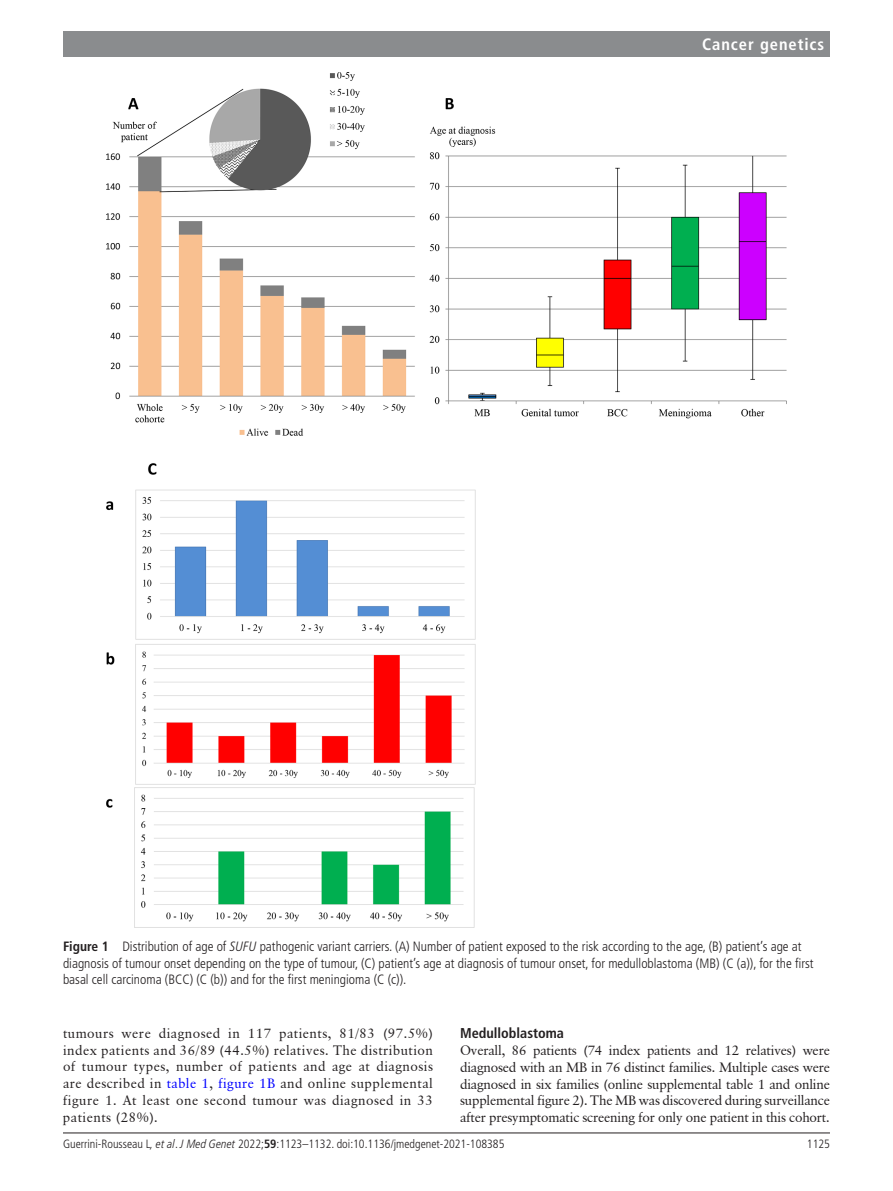
<style>
.page{position:relative;width:893px;height:1191px;background:#fff}
.page>*{position:absolute;margin:0;border:0;box-sizing:border-box;transform-origin:0 0}
.t1{font:700 condensed 16.5px "Frutiger LT Pro";letter-spacing:.055em;color:#fff}
.t2{font:700 condensed 14.25px "Frutiger LT Pro";color:#231f20}
.t3{font:13.5px/16.8px "Classical Garamond BT";color:#231f20;text-align:justify}
.t4{font:300 condensed 13.5px/16.5px "Frutiger LT Pro";color:#231f20}
.t5{font:300 condensed 12px "Frutiger LT Pro";color:#231f20}
.s1{font-weight:700}
.s2{font-style:italic}
.s3{color:#00f}
</style>
<div class="page">
<hr style="left:63px;top:1132px;width:767px;height:1px;background:#231f20">
<div style="left:63px;top:31px;width:767px;height:25px;background:#8a8c8e"></div>
<img style="left:106px;top:72px;width:681px;height:855px">
<p class="t1" style="left:702px;top:34px;width:124px">Cancer genetics</p>
<p class="t4" style="left:63px;top:938px;width:752px"><span class="s1">Figure 1</span> Distribution of age of <span class="s2">SUFU</span> pathogenic variant carriers. (A) Number of patient exposed to the risk according to the age, (B) patient’s age at diagnosis of tumour onset depending on the type of tumour, (C) patient’s age at diagnosis of tumour onset, for medulloblastoma (MB) (C (a)), for the first basal cell carcinoma (BCC) (C (b)) and for the first meningioma (C (c)).</p>
<p class="t3" style="left:63px;top:1024px;width:372px">tumours were diagnosed in 117 patients, 81/83 (97.5%) index patients and 36/89 (44.5%) relatives. The distribution of tumour types, number of patients and age at diagnosis are described in <span class="s3">table 1</span>, <span class="s3">figure 1B</span> and online supplemental figure 1. At least one second tumour was diagnosed in 33 patients (28%).</p>
<p class="t2" style="left:460px;top:1024px;width:106px">Medulloblastoma</p>
<p class="t3" style="left:460px;top:1041px;width:371px">Overall, 86 patients (74 index patients and 12 relatives) were diagnosed with an MB in 76 distinct families. Multiple cases were diagnosed in six families (online supplemental table 1 and online supplemental figure 2). The MB was discovered during surveillance after presymptomatic screening for only one patient in this cohort.</p>
<p class="t5" style="left:63px;top:1136px;width:443px">Guerrini-Rousseau L<span class="s2">, et al</span>. <span class="s2">J Med Genet</span> 2022;<span class="s1">59</span>:1123–1132. doi:10.1136/jmedgenet-2021-108385</p>
<p class="t5" style="left:807px;top:1136px;width:25px">1125</p>
</div>
